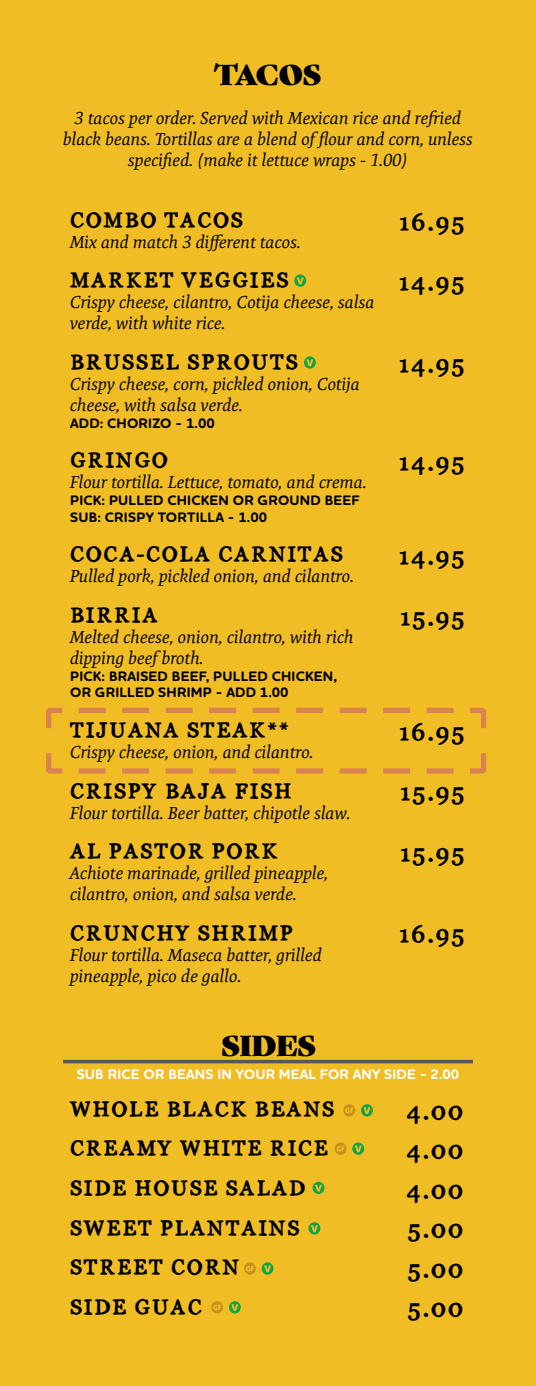
<style>
.page{position:relative;width:536px;height:1386px;background:#f1bd24}
.page>*{position:absolute;margin:0;border:0;box-sizing:border-box;transform-origin:0 0}
.t1{font:28px "Gastromond";color:#000}
.t2{font:24.5px "Mix Serif";color:#000}
.t3{font:21px "Mix Serif";color:#000}
.t4{font:italic 17.5px/21px "Expo Serif Pro";color:#000}
.t5{font:700 14px/16.8px "Houschka Rounded";letter-spacing:.015em;color:#000}
.t6{font:700 14px "Houschka Rounded";letter-spacing:.015em;color:#fff}
</style>
<div class="page">
<hr style="left:63px;top:1060px;width:409px;height:3px;background:#575756">
<svg style="left:352px;top:1142px;width:12px;height:13px"></svg>
<svg style="left:312px;top:1182px;width:12px;height:12px"></svg>
<svg style="left:334px;top:1142px;width:12px;height:13px"></svg>
<svg style="left:244px;top:1262px;width:29px;height:13px"></svg>
<svg style="left:308px;top:1222px;width:12px;height:13px"></svg>
<svg style="left:229px;top:1301px;width:12px;height:12px"></svg>
<svg style="left:211px;top:1301px;width:12px;height:12px"></svg>
<svg style="left:294px;top:274px;width:12px;height:13px"></svg>
<svg style="left:304px;top:356px;width:12px;height:13px"></svg>
<svg style="left:361px;top:1104px;width:12px;height:13px"></svg>
<svg style="left:343px;top:1104px;width:12px;height:13px"></svg>
<svg style="left:46px;top:707px;width:441px;height:67px"></svg>
<h1 class="t1" style="left:214px;top:53px;width:108px">TACOS</h1>
<p class="t4" style="left:63px;top:107px;width:411px;text-align:center">3 tacos per order. Served with Mexican rice and refried black beans. Tortillas are a blend of flour and corn, unless specified. (make it lettuce wraps - 1.00)</p>
<p class="t3" style="left:70px;top:211px;width:176px">COMBO TACOS</p>
<p class="t4" style="left:70px;top:231px;width:232px">Mix and match 3 different tacos.</p>
<p class="t3" style="left:70px;top:271px;width:222px">MARKET VEGGIES</p>
<p class="t4" style="left:70px;top:292px;width:306px">Crispy cheese, cilantro, Cotija cheese, salsa verde, with white rice.</p>
<p class="t3" style="left:70px;top:353px;width:231px">BRUSSEL SPROUTS</p>
<p class="t4" style="left:70px;top:373px;width:291px">Crispy cheese, corn, pickled onion, Cotija cheese, with salsa verde.</p>
<p class="t5" style="left:70px;top:415px;width:146px">ADD: CHORIZO - 1.00</p>
<p class="t3" style="left:70px;top:451px;width:101px">GRINGO</p>
<p class="t4" style="left:70px;top:472px;width:298px">Flour tortilla. Lettuce, tomato, and crema.</p>
<p class="t5" style="left:70px;top:492px;width:291px">PICK: PULLED CHICKEN OR GROUND BEEF<br>SUB: CRISPY TORTILLA - 1.00</p>
<p class="t3" style="left:70px;top:545px;width:276px">COCA-COLA CARNITAS</p>
<p class="t4" style="left:70px;top:566px;width:285px">Pulled pork, pickled onion, and cilantro.</p>
<p class="t3" style="left:70px;top:606px;width:91px">BIRRIA</p>
<p class="t4" style="left:70px;top:626px;width:285px">Melted cheese, onion, cilantro, with rich dipping beef broth.</p>
<p class="t5" style="left:70px;top:668px;width:268px">PICK: BRAISED BEEF, PULLED CHICKEN,<br>OR GRILLED SHRIMP - ADD 1.00</p>
<p class="t3" style="left:70px;top:721px;width:222px">TIJUANA STEAK**</p>
<p class="t4" style="left:70px;top:742px;width:245px">Crispy cheese, onion, and cilantro.</p>
<p class="t3" style="left:70px;top:782px;width:224px">CRISPY BAJA FISH</p>
<p class="t4" style="left:70px;top:802px;width:282px">Flour tortilla. Beer batter, chipotle slaw.</p>
<p class="t3" style="left:70px;top:842px;width:211px">AL PASTOR PORK</p>
<p class="t4" style="left:70px;top:863px;width:260px">Achiote marinade, grilled pineapple, cilantro, onion, and salsa verde.</p>
<p class="t3" style="left:70px;top:924px;width:226px">CRUNCHY SHRIMP</p>
<p class="t4" style="left:70px;top:944px;width:253px">Flour tortilla. Maseca batter, grilled pineapple, pico de gallo.</p>
<h1 class="t1" style="left:222px;top:1024px;width:95px">SIDES</h1>
<h2 class="t2" style="left:398px;top:211px;width:69px">16.95</h2>
<h2 class="t2" style="left:398px;top:271px;width:69px">14.95</h2>
<h2 class="t2" style="left:398px;top:353px;width:69px">14.95</h2>
<h2 class="t2" style="left:398px;top:451px;width:69px">14.95</h2>
<h2 class="t2" style="left:398px;top:545px;width:69px">14.95</h2>
<h2 class="t2" style="left:399px;top:606px;width:68px">15.95</h2>
<h2 class="t2" style="left:398px;top:721px;width:69px">16.95</h2>
<h2 class="t2" style="left:399px;top:782px;width:68px">15.95</h2>
<h2 class="t2" style="left:399px;top:842px;width:68px">15.95</h2>
<h2 class="t2" style="left:398px;top:924px;width:69px">16.95</h2>
<p class="t6" style="left:77px;top:1065px;width:384px">SUB RICE OR BEANS IN YOUR MEAL FOR ANY SIDE - 2.00</p>
<p class="t3" style="left:70px;top:1100px;width:267px">WHOLE BLACK BEANS</p>
<h2 class="t2" style="left:406px;top:1100px;width:60px">4.00</h2>
<p class="t3" style="left:70px;top:1139px;width:261px">CREAMY WHITE RICE</p>
<h2 class="t2" style="left:406px;top:1140px;width:60px">4.00</h2>
<p class="t3" style="left:70px;top:1179px;width:238px">SIDE HOUSE SALAD</p>
<h2 class="t2" style="left:406px;top:1179px;width:60px">4.00</h2>
<p class="t3" style="left:70px;top:1219px;width:233px">SWEET PLANTAINS</p>
<h2 class="t2" style="left:407px;top:1219px;width:59px">5.00</h2>
<p class="t3" style="left:70px;top:1258px;width:172px">STREET CORN</p>
<h2 class="t2" style="left:407px;top:1258px;width:59px">5.00</h2>
<p class="t3" style="left:70px;top:1298px;width:135px">SIDE GUAC</p>
<h2 class="t2" style="left:407px;top:1298px;width:59px">5.00</h2>
</div>
